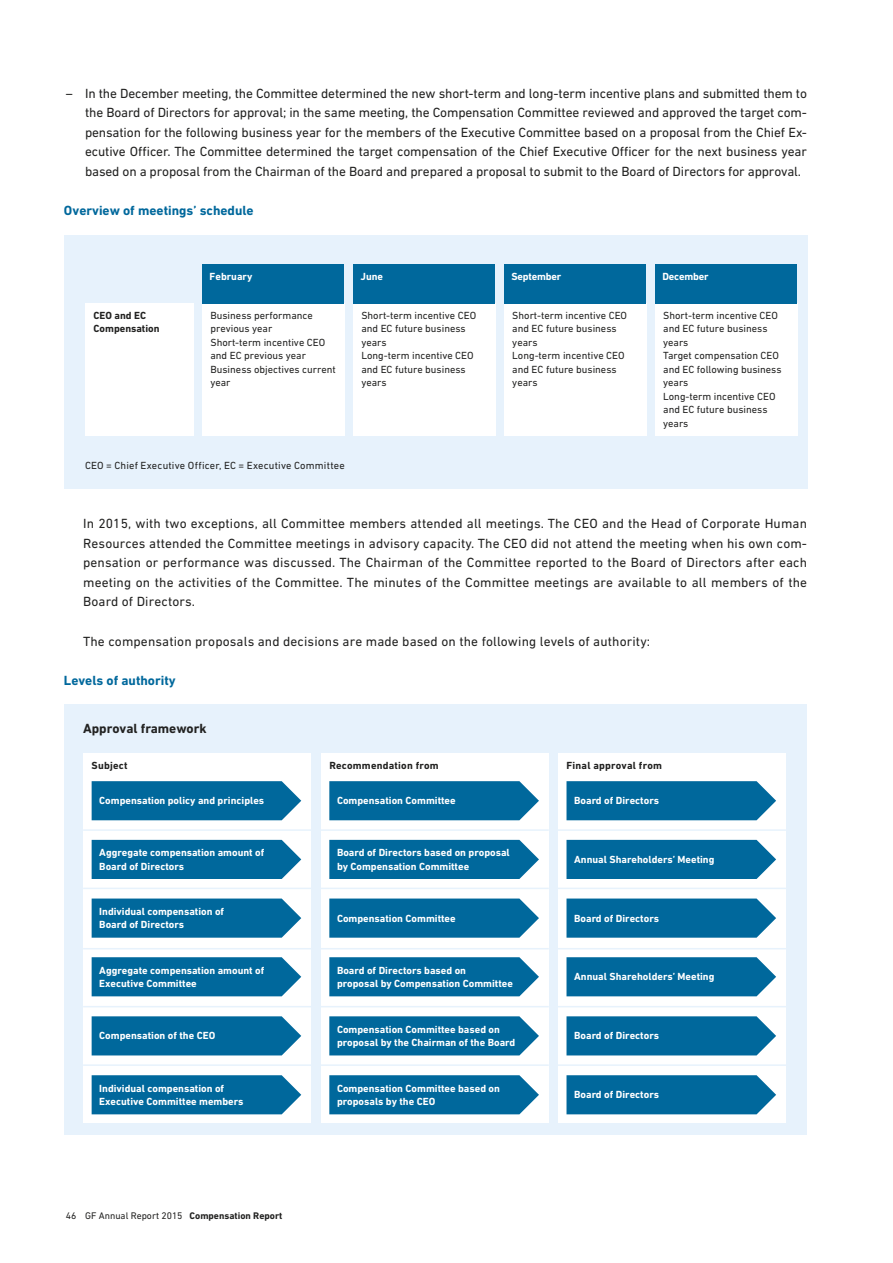
<style>
.page{position:relative;width:893px;height:1263px;background:#fff}
.page>*{position:absolute;margin:0;border:0;box-sizing:border-box;transform-origin:0 0}
.t1{font:13.5px/19.5px "DIN Next W1 G";letter-spacing:.01em;color:#222221;text-align:justify}
.t2{font:700 13.5px "DIN Next W1 G";color:#00689c}
.t3{font:700 13.5px "DIN Next W1 G";color:#222221}
.t4{font:700 10.5px/13.5px "DIN Next W1 G";color:#fff}
.t5{font:10.5px/13.5px "DIN Next W1 G";color:#222221}
.t6{font:700 10.5px "DIN Next W1 G";letter-spacing:.02em;color:#222221}
.t7{font:700 10.5px/13.5px "DIN Next W1 G";color:#222221}
.t8{font:9.75px "DIN Next W1 G";color:#222221}
.s1{font-weight:700}
</style>
<div class="page">
<div style="left:64px;top:704px;width:742px;height:430px;background:#e7f2fc"></div>
<div style="left:83px;top:753px;width:228px;height:370px;background:#fff"></div>
<div style="left:321px;top:753px;width:228px;height:370px;background:#fff"></div>
<div style="left:558px;top:753px;width:228px;height:370px;background:#fff"></div>
<hr style="left:83px;top:888px;width:228px;height:1px;background:#e7f2fc">
<hr style="left:83px;top:948px;width:228px;height:1px;background:#e7f2fc">
<hr style="left:83px;top:829px;width:228px;height:2px;background:#e7f2fc">
<hr style="left:321px;top:888px;width:228px;height:1px;background:#e7f2fc">
<hr style="left:558px;top:888px;width:228px;height:1px;background:#e7f2fc">
<hr style="left:321px;top:948px;width:228px;height:1px;background:#e7f2fc">
<hr style="left:558px;top:948px;width:228px;height:1px;background:#e7f2fc">
<hr style="left:321px;top:829px;width:228px;height:2px;background:#e7f2fc">
<hr style="left:558px;top:829px;width:228px;height:2px;background:#e7f2fc">
<hr style="left:83px;top:1006px;width:228px;height:1px;background:#e7f2fc">
<hr style="left:83px;top:1064px;width:228px;height:2px;background:#e7f2fc">
<hr style="left:321px;top:1006px;width:228px;height:1px;background:#e7f2fc">
<hr style="left:321px;top:1064px;width:228px;height:2px;background:#e7f2fc">
<hr style="left:558px;top:1006px;width:228px;height:1px;background:#e7f2fc">
<hr style="left:558px;top:1064px;width:228px;height:2px;background:#e7f2fc">
<svg style="left:92px;top:781px;width:209px;height:39px;background:#0c6fa0"></svg>
<svg style="left:329px;top:781px;width:210px;height:39px;background:#0d6fa1"></svg>
<svg style="left:566px;top:781px;width:210px;height:39px;background:#0d6fa1"></svg>
<div style="left:329px;top:840px;width:210px;height:39px;background:#00689c"></div>
<div style="left:566px;top:840px;width:210px;height:39px;background:#00689c"></div>
<div style="left:92px;top:840px;width:209px;height:39px;background:#00689c"></div>
<svg style="left:92px;top:957px;width:209px;height:39px;background:#0d6fa1"></svg>
<svg style="left:92px;top:898px;width:209px;height:40px;background:#1071a2"></svg>
<svg style="left:329px;top:898px;width:210px;height:40px;background:#1172a2"></svg>
<svg style="left:566px;top:898px;width:210px;height:40px;background:#1172a2"></svg>
<svg style="left:329px;top:957px;width:210px;height:39px;background:#0d6fa1"></svg>
<svg style="left:566px;top:957px;width:210px;height:39px;background:#0d70a1"></svg>
<svg style="left:329px;top:1016px;width:210px;height:39px;background:#0e70a1"></svg>
<svg style="left:329px;top:1075px;width:210px;height:39px;background:#0d6fa1"></svg>
<svg style="left:566px;top:1016px;width:210px;height:39px;background:#0e70a1"></svg>
<svg style="left:566px;top:1075px;width:210px;height:39px;background:#0d70a1"></svg>
<svg style="left:92px;top:1016px;width:209px;height:39px;background:#0d70a1"></svg>
<svg style="left:92px;top:1075px;width:209px;height:39px;background:#0d6fa1"></svg>
<div style="left:64px;top:235px;width:744px;height:254px;background:#e7f2fc"></div>
<div style="left:202px;top:303px;width:142px;height:133px;background:#fff"></div>
<div style="left:85px;top:303px;width:108px;height:133px;background:#fff"></div>
<div style="left:353px;top:303px;width:142px;height:133px;background:#fff"></div>
<div style="left:504px;top:303px;width:142px;height:133px;background:#fff"></div>
<div style="left:655px;top:303px;width:142px;height:133px;background:#fff"></div>
<div style="left:202px;top:264px;width:142px;height:39px;background:#00689c"></div>
<div style="left:353px;top:264px;width:142px;height:39px;background:#00689c"></div>
<div style="left:504px;top:264px;width:142px;height:39px;background:#00689c"></div>
<div style="left:655px;top:264px;width:142px;height:39px;background:#00689c"></div>
<p class="t1" style="left:85px;top:83px;width:723px;text-indent:-19px">– In the December meeting, the Committee determined the new short-term and long-term incentive plans and submitted them to the Board of Directors for approval; in the same meeting, the Compensation Committee reviewed and approved the target com&shy;pensation for the following business year for the members of the Executive Committee based on a proposal from the Chief Ex&shy;ecutive Officer. The Committee determined the target compensation of the Chief Executive Officer for the next business year based on a proposal from the Chairman of the Board and prepared a proposal to submit to the Board of Directors for approval.</p>
<p class="t2" style="left:64px;top:203px;width:191px">Overview of meetings’ schedule</p>
<p class="t4" style="left:210px;top:269px;width:44px">February</p>
<p class="t4" style="left:361px;top:269px;width:24px">June</p>
<p class="t4" style="left:511px;top:269px;width:51px">September</p>
<p class="t4" style="left:662px;top:269px;width:48px">December</p>
<p class="t7" style="left:94px;top:308px;width:68px">CEO and EC<br>Compensation</p>
<p class="t5" style="left:361px;top:308px;width:116px">Short-term incentive CEO and EC future business years<br>Long-term incentive CEO and EC future business years</p>
<p class="t5" style="left:512px;top:308px;width:116px">Short-term incentive CEO and EC future business years<br>Long-term incentive CEO and EC future business years</p>
<p class="t5" style="left:663px;top:308px;width:120px">Short-term incentive CEO and EC future business years<br>Target compensation CEO and EC following business years<br>Long-term incentive CEO and EC future business years</p>
<p class="t5" style="left:210px;top:308px;width:127px">Business performance previous year<br>Short-term incentive CEO and EC previous year<br>Business objectives current year</p>
<p class="t5" style="left:85px;top:459px;width:261px">CEO = Chief Executive Officer, EC = Executive Committee</p>
<p class="t1" style="left:83px;top:514px;width:725px">In 2015, with two exceptions, all Committee members attended all meetings. The CEO and the Head of Corporate Human Resources attended the Committee meetings in advisory capacity. The CEO did not attend the meeting when his own com&shy;pensation or performance was discussed. The Chairman of the Committee reported to the Board of Directors after each meeting on the activities of the Committee. The minutes of the Committee meetings are available to all members of the Board of Directors.</p>
<p class="t1" style="left:83px;top:631px;width:569px">The compensation proposals and decisions are made based on the following levels of authority:</p>
<p class="t2" style="left:64px;top:672px;width:113px">Levels of authority</p>
<p class="t3" style="left:83px;top:720px;width:125px">Approval framework</p>
<p class="t6" style="left:92px;top:759px;width:37px">Subject</p>
<p class="t6" style="left:329px;top:759px;width:111px">Recommendation from</p>
<p class="t6" style="left:566px;top:759px;width:97px">Final approval from</p>
<p class="t4" style="left:99px;top:794px;width:166px">Compensation policy and principles</p>
<p class="t4" style="left:337px;top:794px;width:120px">Compensation Committee</p>
<p class="t4" style="left:574px;top:794px;width:86px">Board of Directors</p>
<p class="t4" style="left:99px;top:846px;width:167px">Aggregate compensation amount of<br>Board of Directors</p>
<p class="t4" style="left:337px;top:846px;width:174px">Board of Directors based on proposal by Compensation Committee</p>
<p class="t4" style="left:574px;top:853px;width:142px">Annual Shareholders’ Meeting</p>
<p class="t4" style="left:99px;top:904px;width:126px">Individual compensation of<br>Board of Directors</p>
<p class="t4" style="left:337px;top:911px;width:120px">Compensation Committee</p>
<p class="t4" style="left:574px;top:911px;width:86px">Board of Directors</p>
<p class="t4" style="left:337px;top:963px;width:177px">Board of Directors based on<br>proposal by Compensation Committee</p>
<p class="t4" style="left:574px;top:970px;width:142px">Annual Shareholders’ Meeting</p>
<p class="t4" style="left:337px;top:1022px;width:180px">Compensation Committee based on proposal by the Chairman of the Board</p>
<p class="t4" style="left:337px;top:1081px;width:164px">Compensation Committee based on proposals by the CEO</p>
<p class="t4" style="left:99px;top:963px;width:167px">Aggregate compensation amount of<br>Executive Committee</p>
<p class="t4" style="left:99px;top:1029px;width:118px">Compensation of the CEO</p>
<p class="t4" style="left:574px;top:1029px;width:86px">Board of Directors</p>
<p class="t4" style="left:99px;top:1081px;width:146px">Individual compensation of<br>Executive Committee members</p>
<p class="t4" style="left:574px;top:1088px;width:86px">Board of Directors</p>
<p class="t8" style="left:66px;top:1210px;width:218px">46 GF Annual Report 2015 <span class="s1">Compensation Report</span></p>
</div>
